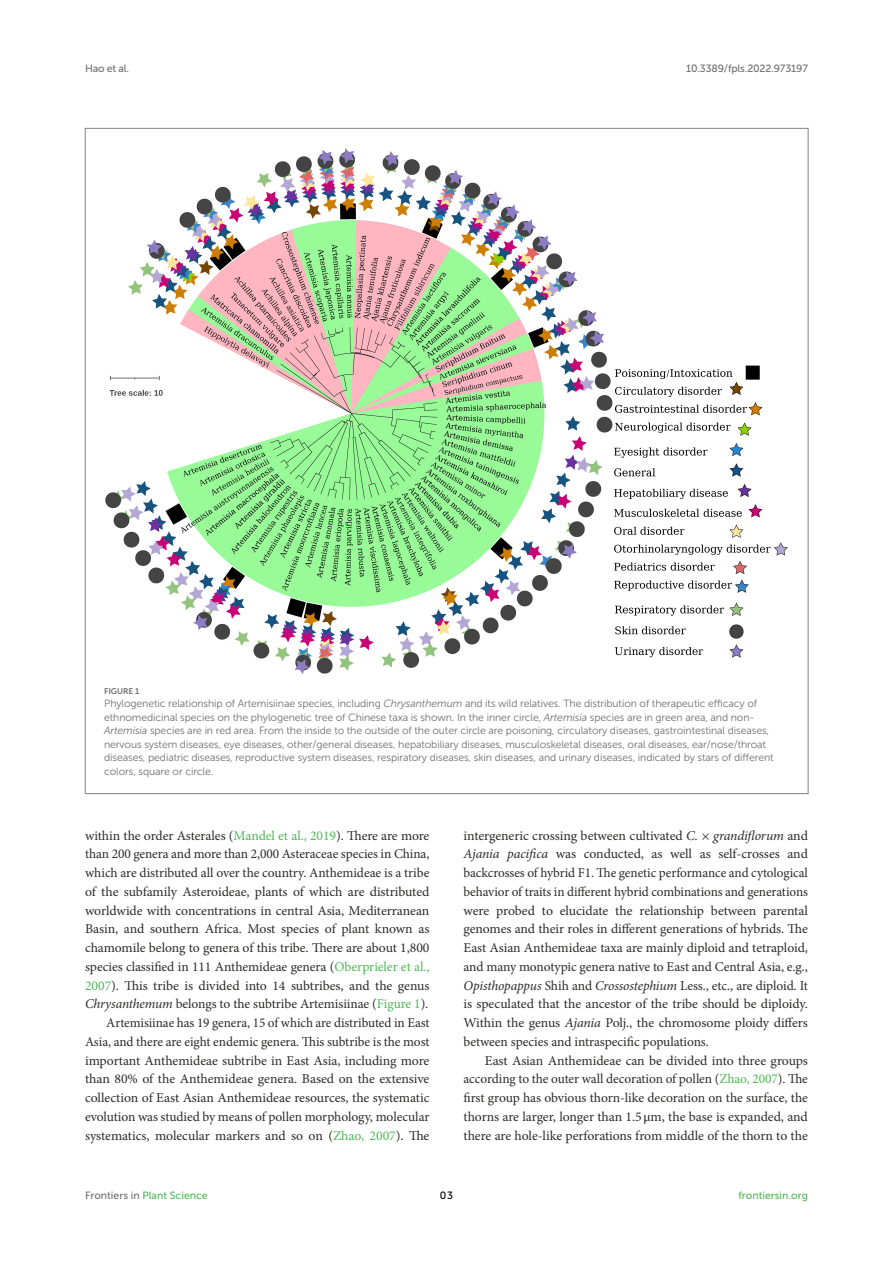
<style>
.page{position:relative;width:893px;height:1263px;background:#fff}
.page>*{position:absolute;margin:0;border:0;box-sizing:border-box;transform-origin:0 0}
.TEXT{font:13.5px/18.8px "Minion Pro";letter-spacing:-.005em;color:#2b2b2a;text-align:justify}
.TEXT_FLUSH{font:13.5px/18.8px "Minion Pro";letter-spacing:-.005em;color:#2b2b2a;text-align:justify}
.FIG_LEG{font:10.5px/13.5px "Museo Sans 300";letter-spacing:-.01em;color:#706f70}
.t1{font:10.5px "Museo Sans 500";color:#4eb855}
.t2{font:10.5px "Museo Sans 500";letter-spacing:-.015em;color:#706f70}
.t3{font:10.5px "Museo Sans 500";color:#000}
.FIG_HD{font:8.25px "Museo Sans 700";letter-spacing:-.01em;color:#706f70}
.s1{font-style:italic}
.s2{color:#4eb855}
.s3{font-family:"STIX"}
.s4{color:#706f70}
</style>
<div class="page">
<img style="left:105px;top:148px;width:683px;height:526px">
<p class="t2" style="left:85px;top:63px;width:46px">Hao et al.</p>
<p class="t2" style="left:686px;top:63px;width:123px">10.3389/fpls.2022.973197</p>
<p class="FIG_HD" style="left:104px;top:686px;width:37px">FIGURE 1</p>
<p class="FIG_LEG" style="left:104px;top:697px;width:671px">Phylogenetic relationship of Artemisiinae species, including <span class="s1">Chrysanthemum</span> and its wild relatives. The distribution of therapeutic efficacy of ethnomedicinal species on the phylogenetic tree of Chinese taxa is shown. In the inner circle, <span class="s1">Artemisia</span> species are in green area, and non-<span class="s1">Artemisia</span> species are in red area. From the inside to the outside of the outer circle are poisoning, circulatory diseases, gastrointestinal diseases, nervous system diseases, eye diseases, other/general diseases, hepatobiliary diseases, musculoskeletal diseases, oral diseases, ear/nose/throat diseases, pediatric diseases, reproductive system diseases, respiratory diseases, skin diseases, and urinary diseases, indicated by stars of different colors, square or circle.</p>
<p class="TEXT_FLUSH" style="left:85px;top:826px;width:346px">within the order Asterales (<span class="s2">Mandel et al., 2019</span>). There are more than 200 genera and more than 2,000 Asteraceae species in China, which are distributed all over the country. Anthemideae is a tribe of the subfamily Asteroideae, plants of which are distributed worldwide with concentrations in central Asia, Mediterranean Basin, and southern Africa. Most species of plant known as chamomile belong to genera of this tribe. There are about 1,800 species classified in 111 Anthemideae genera (<span class="s2">Oberprieler et al., 2007</span>). This tribe is divided into 14 subtribes, and the genus <span class="s1">Chrysanthemum</span> belongs to the subtribe Artemisiinae (<span class="s2">Figure 1</span>).</p>
<p class="TEXT" style="left:85px;top:1013px;width:346px;text-indent:21px">Artemisiinae has 19 genera, 15 of which are distributed in East Asia, and there are eight endemic genera. This subtribe is the most important Anthemideae subtribe in East Asia, including more than 80% of the Anthemideae genera. Based on the extensive collection of East Asian Anthemideae resources, the systematic evolution was studied by means of pollen morphology, molecular systematics, molecular markers and so on (<span class="s2">Zhao, 2007</span>). The</p>
<p class="TEXT" style="left:463px;top:826px;width:346px">intergeneric crossing between cultivated <span class="s1">C. × grandiflorum</span> and <span class="s1">Ajania pacifica</span> was conducted, as well as self-crosses and backcrosses of hybrid F1. The genetic performance and cytological behavior of traits in different hybrid combinations and generations were probed to elucidate the relationship between parental genomes and their roles in different generations of hybrids. The East Asian Anthemideae taxa are mainly diploid and tetraploid, and many monotypic genera native to East and Central Asia, e.g., <span class="s1">Opisthopappus</span> Shih and <span class="s1">Crossostephium</span> Less., etc., are diploid. It is speculated that the ancestor of the tribe should be diploidy.<br>Within the genus <span class="s1">Ajania</span> Polj., the chromosome ploidy differs between species and intraspecific populations.</p>
<p class="TEXT" style="left:463px;top:1051px;width:346px;text-indent:21px">East Asian Anthemideae can be divided into three groups according to the outer wall decoration of pollen (<span class="s2">Zhao, 2007</span>). The first group has obvious thorn-like decoration on the surface, the thorns are larger, longer than 1.5<span class="s3">μ</span>m, the base is expanded, and there are hole-like perforations from middle of the thorn to the</p>
<p class="t1" style="left:85px;top:1190px;width:124px"><span class="s4">Frontiers in</span> Plant Science</p>
<p class="t3" style="left:440px;top:1190px;width:15px">03</p>
<p class="t1" style="left:738px;top:1190px;width:71px">frontiersin.org</p>
</div>
